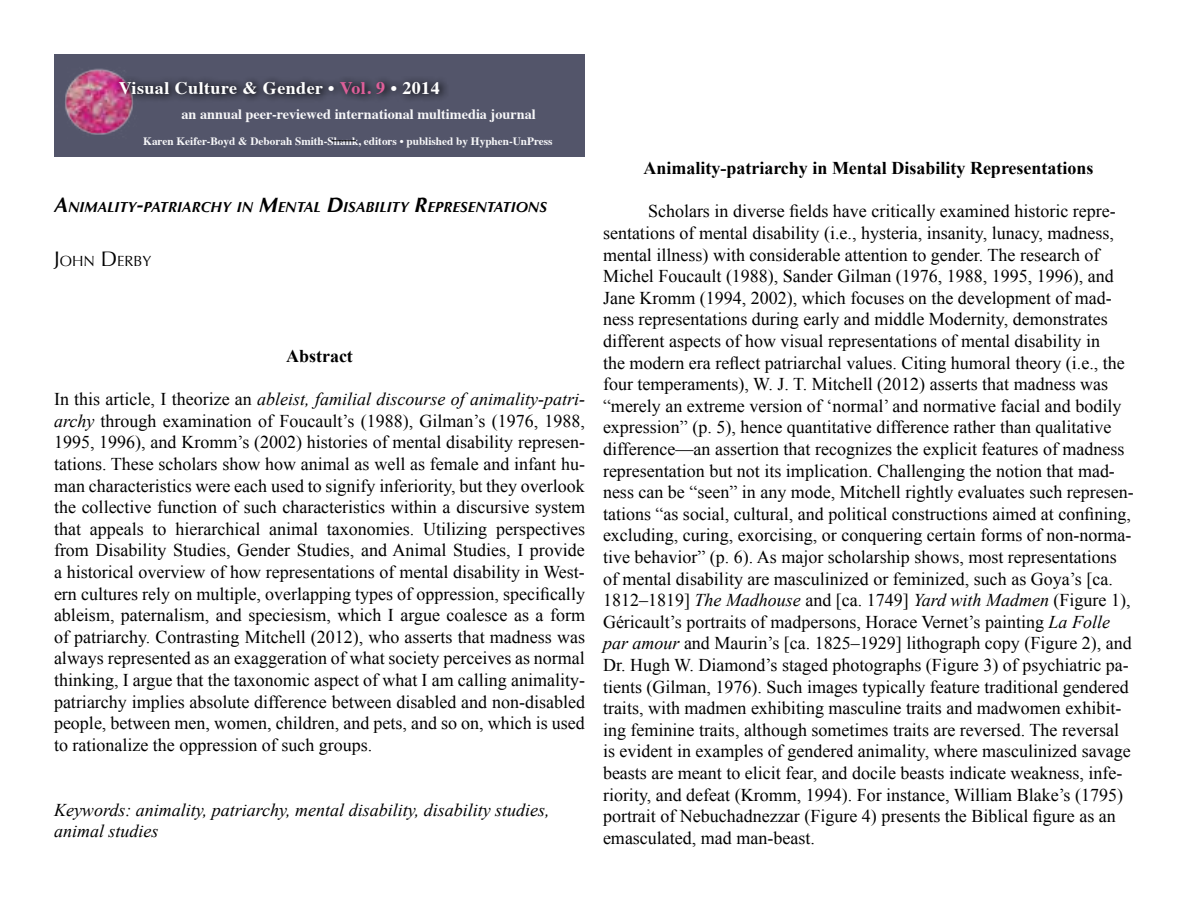
<style>
.page{position:relative;width:1188px;height:918px;background:#fff}
.page>*{position:absolute;margin:0;border:0;box-sizing:border-box;transform-origin:0 0}
.t1{font:18px/21.6px "Times New Roman";color:#000;text-align:justify}
.t2{font:italic 18px/21.6px "Times New Roman";color:#000}
.t3{font:700 18px "Times New Roman";color:#000}
.t4{font:700 17.7px "Times";letter-spacing:.025em;color:#fff}
.t5{font:italic 700 14.7px "Optima";color:#000}
.t6{font:14.7px "Optima";color:#000}
.t7{font:700 14.25px "Times";color:#f3f3f4}
.t8{font:700 11.25px "Times";color:#f3f3f4}
.s1{color:#de5f99}
.s2{font-size:21px}
.s3{font-style:italic}
</style>
<div class="page">
<div style="left:54px;top:55px;width:531px;height:102px;background:#53556a"></div>
<img style="left:65px;top:68px;width:68px;height:67px">
<div style="left:113px;top:76px;width:336px;height:27px;background:#000;opacity:.96"></div>
<svg style="left:331px;top:140px;width:25px;height:2px"></svg>
<p class="t4" style="left:119px;top:71px;width:322px">Visual Culture &amp; Gender • <span class="s1">Vol. 9</span> • 2014</p>
<p class="t7" style="left:181px;top:101px;width:356px">an annual peer-reviewed international multimedia journal</p>
<p class="t8" style="left:143px;top:130px;width:411px">Karen Keifer-Boyd &amp; Deborah Smith-Shank, editors • published by Hyphen-UnPress</p>
<p class="t5" style="left:54px;top:198px;width:494px"><span class="s2">A</span>NIMALITY<span class="s2">-</span>PATRIARCHY IN <span class="s2">M</span>ENTAL <span class="s2">D</span>ISABILITY <span class="s2">R</span>EPRESENTATIONS</p>
<p class="t6" style="left:54px;top:253px;width:99px"><span class="s2">J</span>OHN <span class="s2">D</span>ERBY</p>
<p class="t3" style="left:286px;top:344px;width:68px">Abstract</p>
<p class="t1" style="left:54px;top:388px;width:533px">In this article, I theorize an <span class="s3">ableist, familial discourse of animality-patri&shy;archy</span> through examination of Foucault’s (1988), Gilman’s (1976, 1988, 1995, 1996), and Kromm’s (2002) histories of mental disability represen&shy;tations. These scholars show how animal as well as female and infant hu&shy;man characteristics were each used to signify inferiority, but they overlook the collective function of such characteristics within a discursive system that appeals to hierarchical animal taxonomies. Utilizing perspectives from Disability Studies, Gender Studies, and Animal Studies, I provide a historical overview of how representations of mental disability in West&shy;ern cultures rely on multiple, overlapping types of oppression, specifically ableism, paternalism, and speciesism, which I argue coalesce as a form of patriarchy. Contrasting Mitchell (2012), who asserts that madness was always represented as an exaggeration of what society perceives as normal thinking, I argue that the taxonomic aspect of what I am calling animality&shy;patriarchy implies absolute difference between disabled and non-disabled people, between men, women, children, and pets, and so on, which is used to rationalize the oppression of such groups.</p>
<p class="t2" style="left:54px;top:798px;width:497px">Keywords: animality, patriarchy, mental disability, disability studies, animal studies</p>
<p class="t3" style="left:643px;top:156px;width:452px">Animality-patriarchy in Mental Disability Representations</p>
<p class="t1" style="left:603px;top:200px;width:532px;text-align:left;text-indent:45px">Scholars in diverse fields have critically examined historic repre&shy;sentations of mental disability (i.e., hysteria, insanity, lunacy, madness, mental illness) with considerable attention to gender. The research of Michel Foucault (1988), Sander Gilman (1976, 1988, 1995, 1996), and Jane Kromm (1994, 2002), which focuses on the development of mad&shy;ness representations during early and middle Modernity, demonstrates different aspects of how visual representations of mental disability in<br>the modern era reflect patriarchal values. Citing humoral theory (i.e., the four temperaments), W. J. T. Mitchell (2012) asserts that madness was “merely an extreme version of ‘normal’ and normative facial and bodily expression” (p. 5), hence quantitative difference rather than qualitative difference—an assertion that recognizes the explicit features of madness representation but not its implication. Challenging the notion that mad&shy;ness can be “seen” in any mode, Mitchell rightly evaluates such represen&shy;tations “as social, cultural, and political constructions aimed at confining, excluding, curing, exorcising, or conquering certain forms of non-norma&shy;tive behavior” (p. 6). As major scholarship shows, most representations of mental disability are masculinized or feminized, such as Goya’s [ca.<br>1812–1819] <span class="s3">The Madhouse</span> and [ca. 1749] <span class="s3">Yard with Madmen</span> (Figure 1), Géricault’s portraits of madpersons, Horace Vernet’s painting <span class="s3">La Folle par amour</span> and Maurin’s [ca. 1825–1929] lithograph copy (Figure 2), and Dr. Hugh W. Diamond’s staged photographs (Figure 3) of psychiatric pa&shy;tients (Gilman, 1976). Such images typically feature traditional gendered traits, with madmen exhibiting masculine traits and madwomen exhibit&shy;ing feminine traits, although sometimes traits are reversed. The reversal is evident in examples of gendered animality, where masculinized savage beasts are meant to elicit fear, and docile beasts indicate weakness, infe&shy;riority, and defeat (Kromm, 1994). For instance, William Blake’s (1795) portrait of Nebuchadnezzar (Figure 4) presents the Biblical figure as an emasculated, mad man-beast.</p>
</div>
